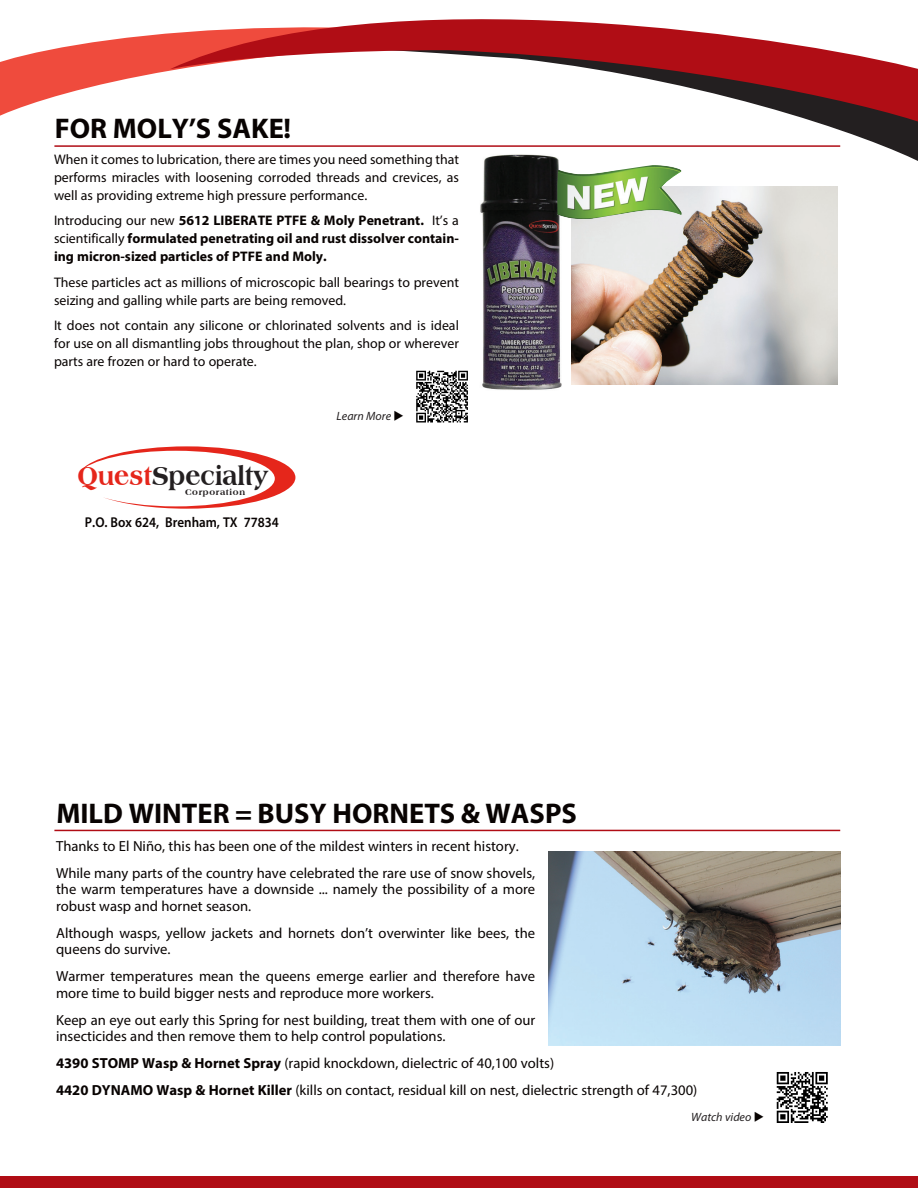
<style>
.page{position:relative;width:918px;height:1188px;background:#fff}
.page>*{position:absolute;margin:0;border:0;box-sizing:border-box;transform-origin:0 0}
.HEADINE_grey_new{font:700 28.5px "Myriad Pro";color:#080302}
.t1{font:800 27.45px "Americana BT";color:#231f20;scale:.9 1}
.t2{font:14.7px/16.5px "Myriad Pro";color:#080302}
.t3{font:600 14.25px "Myriad Pro";color:#080302;scale:.92 1}
.article_text{font:13.8px/18px "Myriad Pro";color:#080302;text-align:justify}
.article_text-2{font:700 13.8px/18px "Myriad Pro";color:#080302;text-align:justify}
.QR_code_arrow{font:italic 12px "Myriad Pro";color:#231f20}
.t4{font:800 8.7px "Americana BT";letter-spacing:.075em;color:#231f20}
.s1{font-weight:400}
.s2{color:#e5261b}
.s3{color:#080302}
.s4{font-weight:700}
</style>
<div class="page">
<svg style="left:840px;top:130px;width:78px;height:31px"></svg>
<svg style="left:0;top:33px;width:170px;height:83px;fill:#ef4b3d"></svg>
<svg style="left:170px;top:19px;width:748px;height:111px"></svg>
<div style="left:0;top:1176px;width:918px;height:12px;background:#b00d15"></div>
<svg style="left:80px;top:446px;width:215px;height:63px"></svg>
<hr style="left:54px;top:145px;width:786px;height:2px;background:#b00d15">
<hr style="left:54px;top:830px;width:786px;height:1px;background:#b00d15">
<svg style="left:416px;top:370px;width:52px;height:1px"></svg>
<svg style="left:416px;top:371px;width:52px;height:52px"></svg>
<img style="left:549px;top:851px;width:291px;height:195px">
<img style="left:571px;top:186px;width:267px;height:198px">
<img style="left:480px;top:154px;width:82px;height:236px">
<img style="left:557px;top:165px;width:126px;height:54px">
<svg style="left:776px;top:1072px;width:1px;height:51px"></svg>
<svg style="left:777px;top:1072px;width:51px;height:51px"></svg>
<p class="HEADINE_grey_new" style="left:55px;top:110px;width:238px">FOR MOLY’S SAKE!</p>
<p class="article_text" style="left:54px;top:150px;width:407px">When it comes to lubrication, there are times you need something that performs miracles with loosening corroded threads and crevices, as well as providing extreme high pressure performance.</p>
<p class="article_text-2" style="left:54px;top:211px;width:407px"><span class="s1">Introducing our new</span> 5612 LIBERATE PTFE &amp; Moly Penetrant. <span class="s1">It’s a scientifically</span> formulated penetrating oil and rust dissolver contain&shy;ing micron-sized particles of PTFE and Moly.</p>
<p class="article_text" style="left:54px;top:273px;width:407px">These particles act as millions of microscopic ball bearings to prevent seizing and galling while parts are being removed.</p>
<p class="article_text" style="left:54px;top:317px;width:406px">It does not contain any silicone or chlorinated solvents and is ideal for use on all dismantling jobs throughout the plan, shop or wherever parts are frozen or hard to operate.</p>
<p class="t1" style="left:78px;top:459px;width:213px"><span class="s2">Quest</span>Specialty</p>
<p class="t4" style="left:185px;top:487px;width:61px">Corporation</p>
<p class="t3" style="left:85px;top:513px;width:212px">P.O. Box 624, Brenham, TX 77834</p>
<p class="QR_code_arrow" style="left:337px;top:409px;width:69px">Learn More <span class="s3">◆</span></p>
<p class="HEADINE_grey_new" style="left:56px;top:795px;width:522px">MILD WINTER = BUSY HORNETS &amp; WASPS</p>
<p class="t2" style="left:56px;top:838px;width:464px">Thanks to El Niño, this has been one of the mildest winters in recent history.</p>
<p class="t2" style="left:56px;top:865px;width:481px;text-align:justify">While many parts of the country have celebrated the rare use of snow shovels, the warm temperatures have a downside ... namely the possibility of a more robust wasp and hornet season.</p>
<p class="t2" style="left:56px;top:925px;width:481px">Although wasps, yellow jackets and hornets don’t overwinter like bees, the queens do survive.</p>
<p class="t2" style="left:56px;top:968px;width:481px">Warmer temperatures mean the queens emerge earlier and therefore have more time to build bigger nests and reproduce more workers.</p>
<p class="t2" style="left:56px;top:1012px;width:481px">Keep an eye out early this Spring for nest building, treat them with one of our insecticides and then remove them to help control populations.</p>
<p class="t2" style="left:56px;top:1055px;width:500px"><span class="s4">4390 STOMP Wasp &amp; Hornet Spray</span> (rapid knockdown, dielectric of 40,100 volts)</p>
<p class="t2" style="left:56px;top:1082px;width:643px"><span class="s4">4420 DYNAMO Wasp &amp; Hornet Killer</span> (kills on contact, residual kill on nest, dielectric strength of 47,300)</p>
<p class="QR_code_arrow" style="left:691px;top:1109px;width:75px">Watch video <span class="s3">◆</span></p>
</div>
